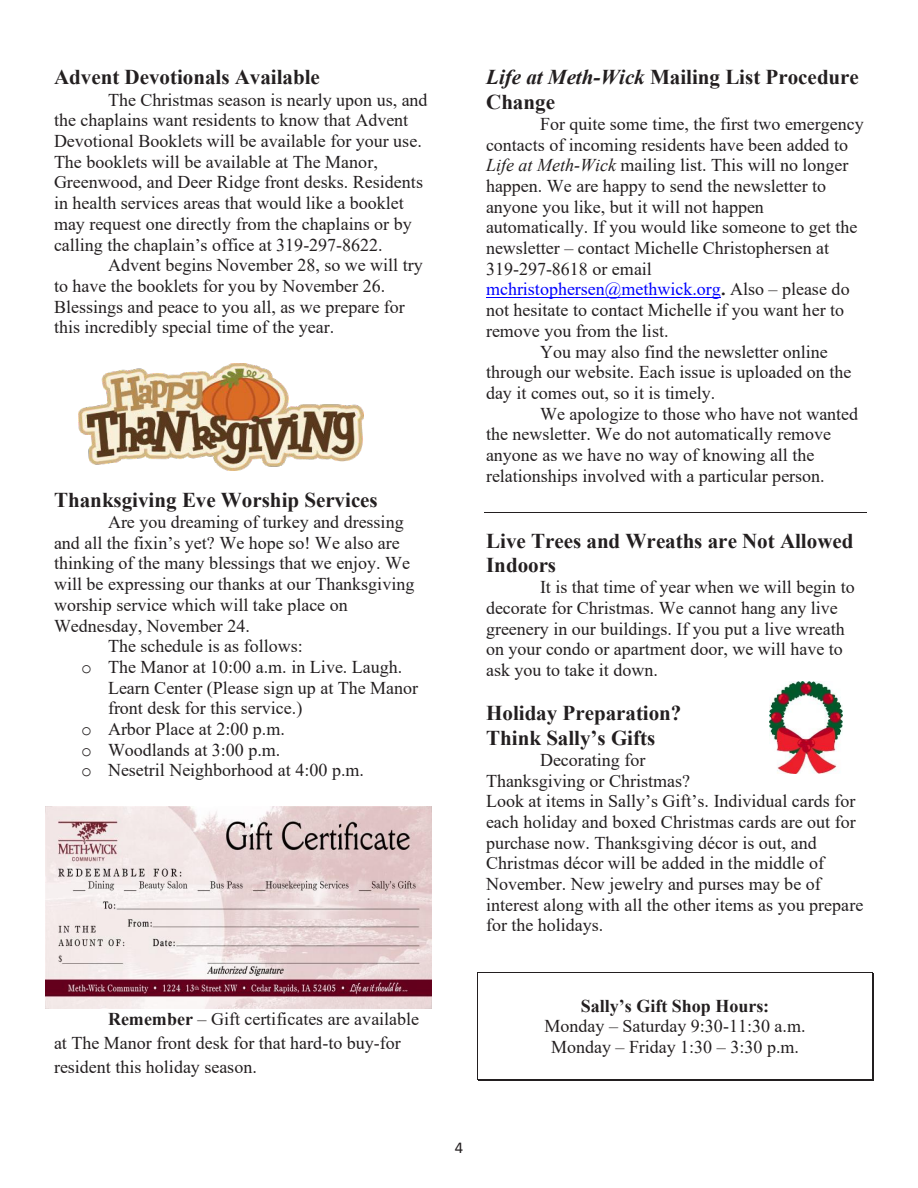
<style>
.page{position:relative;width:918px;height:1188px;background:#fff}
.page>*{position:absolute;margin:0;border:0;box-sizing:border-box;transform-origin:0 0}
.t1{font:700 21px/24.2px "Times New Roman";color:#231f20}
.t2{font:18px/20.7px "Times New Roman";color:#231f20}
.t3{font:18px "Times New Roman";color:#00f}
.t4{font:16.5px "Calibri";color:#231f20}
.s1{font-family:"Courier New"}
.s2{font-weight:700}
.s3{font-style:italic}
.s4{font-weight:700;color:#231f20}
.s5{color:#231f20}
</style>
<div class="page">
<hr style="left:486px;top:297px;width:235px;height:1px;background:#00f">
<hr style="left:484px;top:512px;width:382px;height:1px;background:#231f20">
<hr style="left:478px;top:972px;width:394px;height:1px;background:#231f20">
<hr style="left:478px;top:1080px;width:394px;height:1px;background:#231f20">
<hr style="left:478px;top:1079px;width:394px;height:1px;background:#231f20">
<svg style="left:477px;top:972px;width:1px;height:108px"></svg>
<svg style="left:872px;top:972px;width:2px;height:109px"></svg>
<img style="left:79px;top:363px;width:284px;height:108px">
<img style="left:769px;top:681px;width:74px;height:93px">
<img style="left:45px;top:806px;width:387px;height:203px">
<p class="t1" style="left:54px;top:65px;width:267px">Advent Devotionals Available</p>
<p class="t2" style="left:108px;top:89px;width:321px">The Christmas season is nearly upon us, and</p>
<p class="t2" style="left:54px;top:109px;width:356px">the chaplains want residents to know that Advent</p>
<p class="t2" style="left:54px;top:130px;width:369px">Devotional Booklets will be available for your use.</p>
<p class="t2" style="left:54px;top:151px;width:325px">The booklets will be available at The Manor,</p>
<p class="t2" style="left:54px;top:172px;width:371px">Greenwood, and Deer Ridge front desks. Residents</p>
<p class="t2" style="left:54px;top:192px;width:351px">in health services areas that would like a booklet</p>
<p class="t2" style="left:54px;top:213px;width:359px">may request one directly from the chaplains or by</p>
<p class="t2" style="left:54px;top:234px;width:330px">calling the chaplain’s office at 319-297-8622.</p>
<p class="t2" style="left:108px;top:254px;width:316px">Advent begins November 28, so we will try</p>
<p class="t2" style="left:54px;top:275px;width:333px">to have the booklets for you by November 26.</p>
<p class="t2" style="left:54px;top:296px;width:352px">Blessings and peace to you all, as we prepare for</p>
<p class="t2" style="left:54px;top:316px;width:282px">this incredibly special time of the year.</p>
<p class="t1" style="left:54px;top:487px;width:325px">Thanksgiving Eve Worship Services</p>
<p class="t2" style="left:108px;top:511px;width:297px">Are you dreaming of turkey and dressing</p>
<p class="t2" style="left:54px;top:532px;width:347px">and all the fixin’s yet? We hope so! We also are</p>
<p class="t2" style="left:54px;top:552px;width:358px">thinking of the many blessings that we enjoy. We</p>
<p class="t2" style="left:54px;top:573px;width:362px">will be expressing our thanks at our Thanksgiving</p>
<p class="t2" style="left:54px;top:594px;width:295px">worship service which will take place on</p>
<p class="t2" style="left:54px;top:615px;width:197px">Wednesday, November 24.</p>
<p class="t2" style="left:108px;top:635px;width:196px">The schedule is as follows:</p>
<p class="t2" style="left:81px;top:656px;width:323px"><span class="s1">o</span> The Manor at 10:00 a.m. in Live. Laugh.</p>
<p class="t2" style="left:108px;top:677px;width:312px">Learn Center (Please sign up at The Manor</p>
<p class="t2" style="left:108px;top:697px;width:196px">front desk for this service.)</p>
<p class="t2" style="left:81px;top:718px;width:205px"><span class="s1">o</span> Arbor Place at 2:00 p.m.</p>
<p class="t2" style="left:81px;top:739px;width:201px"><span class="s1">o</span> Woodlands at 3:00 p.m.</p>
<p class="t2" style="left:81px;top:760px;width:284px"><span class="s1">o</span> Nesetril Neighborhood at 4:00 p.m.</p>
<p class="t2" style="left:54px;top:1007px;width:367px;line-height:23.9px;text-indent:54px"><span class="s2">Remember</span> – Gift certificates are available at The Manor front desk for that hard-to buy-for resident this holiday season.</p>
<p class="t1" style="left:486px;top:65px;width:374px"><span class="s3">Life at Meth-Wick</span> Mailing List Procedure<br>Change</p>
<p class="t2" style="left:540px;top:113px;width:325px">For quite some time, the first two emergency</p>
<p class="t2" style="left:486px;top:134px;width:364px">contacts of incoming residents have been added to</p>
<p class="t2" style="left:486px;top:154px;width:364px"><span class="s3">Life at Meth-Wick</span> mailing list. This will no longer</p>
<p class="t2" style="left:486px;top:175px;width:342px">happen. We are happy to send the newsletter to</p>
<p class="t2" style="left:486px;top:196px;width:279px">anyone you like, but it will not happen</p>
<p class="t2" style="left:486px;top:216px;width:373px">automatically. If you would like someone to get the</p>
<p class="t2" style="left:486px;top:237px;width:345px">newsletter – contact Michelle Christophersen at</p>
<p class="t2" style="left:486px;top:258px;width:167px">319-297-8618 or email</p>
<p class="t3" style="left:486px;top:277px;width:365px">mchristophersen@methwick.org<span class="s4">.</span> <span class="s5">Also – please do</span></p>
<p class="t2" style="left:486px;top:299px;width:360px">not hesitate to contact Michelle if you want her to</p>
<p class="t2" style="left:486px;top:320px;width:184px">remove you from the list.</p>
<p class="t2" style="left:540px;top:341px;width:289px">You may also find the newsletter online</p>
<p class="t2" style="left:486px;top:361px;width:367px">through our website. Each issue is uploaded on the</p>
<p class="t2" style="left:486px;top:382px;width:231px">day it comes out, so it is timely.</p>
<p class="t2" style="left:540px;top:403px;width:320px">We apologize to those who have not wanted</p>
<p class="t2" style="left:486px;top:423px;width:347px">the newsletter. We do not automatically remove</p>
<p class="t2" style="left:486px;top:444px;width:330px">anyone as we have no way of knowing all the</p>
<p class="t2" style="left:486px;top:465px;width:340px">relationships involved with a particular person.</p>
<p class="t1" style="left:486px;top:528px;width:369px">Live Trees and Wreaths are Not Allowed<br>Indoors</p>
<p class="t2" style="left:486px;top:576px;width:370px;text-indent:54px">It is that time of year when we will begin to decorate for Christmas. We cannot hang any live greenery in our buildings. If you put a live wreath on your condo or apartment door, we will have to ask you to take it down.</p>
<p class="t1" style="left:486px;top:701px;width:197px">Holiday Preparation?<br>Think Sally’s Gifts</p>
<p class="t2" style="left:486px;top:749px;width:379px;text-indent:54px">Decorating for<br>Thanksgiving or Christmas?<br>Look at items in Sally’s Gift’s. Individual cards for each holiday and boxed Christmas cards are out for purchase now. Thanksgiving décor is out, and Christmas décor will be added in the middle of November. New jewelry and purses may be of interest along with all the other items as you prepare for the holidays.</p>
<p class="t2" style="left:545px;top:995px;width:263px;text-align:center"><span class="s2">Sally’s Gift Shop Hours:<br></span>Monday – Saturday 9:30-11:30 a.m.<br>Monday – Friday 1:30 – 3:30 p.m.</p>
<p class="t4" style="left:455px;top:1136px;width:10px">4</p>
</div>
